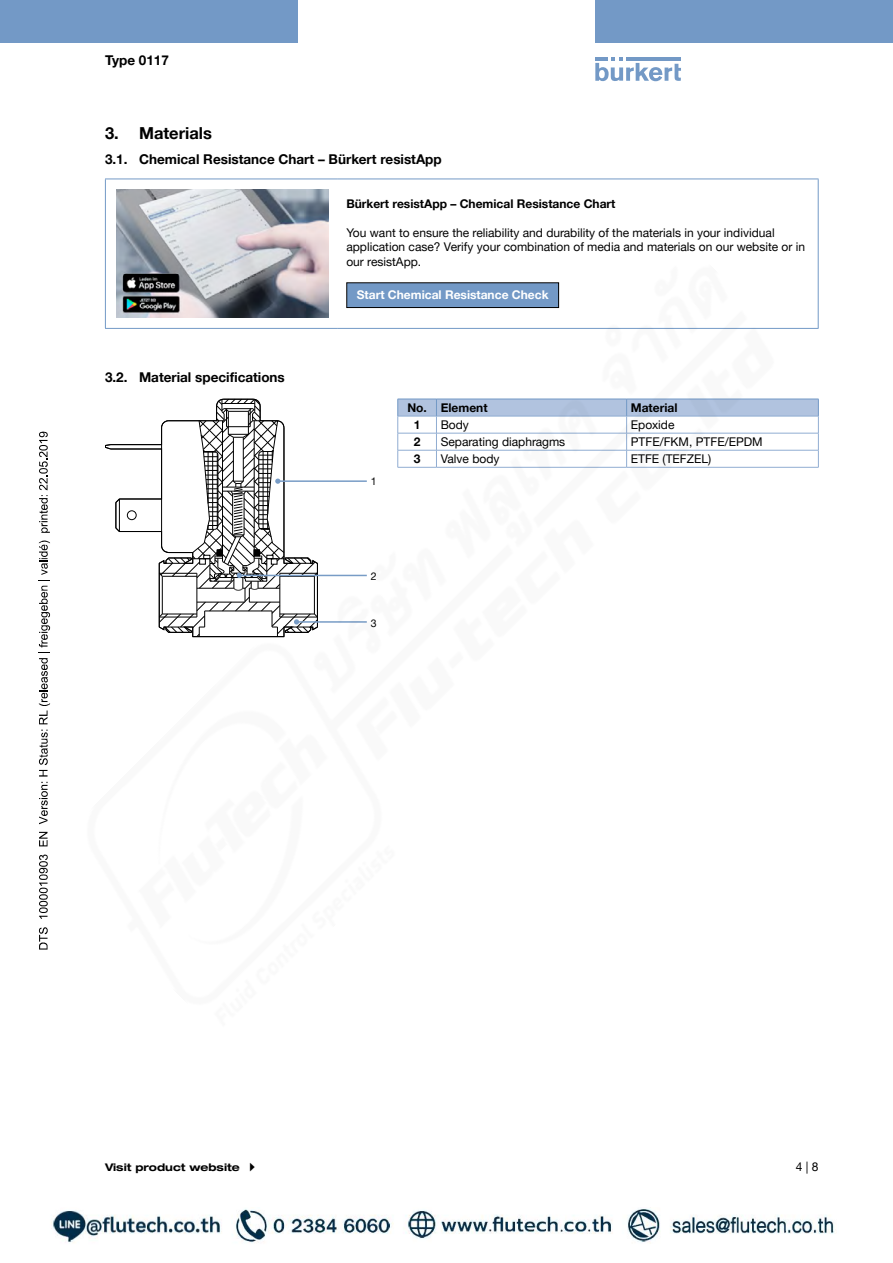
<style>
.page{position:relative;width:893px;height:1263px;background:#fff}
.page>*{position:absolute;margin:0;border:0;box-sizing:border-box;transform-origin:0 0}
.t1{font:700 16.5px "Helvetica Neue LTW1 G";color:#000}
.t2{font:700 13.5px "Helvetica Neue LTW1 G";color:#000}
.t3{font:12px/14.4px "Helvetica Neue LTW1 G";color:#000}
.t4{font:700 12px "Helvetica Neue LTW1 G";color:#000}
.t5{font:700 12px "Helvetica Neue LTW1 G";color:#fff}
.t6{font:700 expanded 10.5px "Helvetica Neue LTW1 G";color:#000}
.t7{font:10.5px "Helvetica Neue LTW1 G";color:#000}
</style>
<div class="page">
<svg style="left:595px;top:57px;width:86px;height:24px"></svg>
<hr style="left:626px;top:57px;width:55px;height:4px;background:#7399c6">
<div style="left:0;top:0;width:298px;height:42px;background:#7399c6"></div>
<div style="left:595px;top:0;width:298px;height:42px;background:#7399c6"></div>
<hr style="left:105px;top:179px;width:233px;height:1px;background:#7399c6">
<hr style="left:105px;top:179px;width:1px;height:149px;background:#7399c6">
<hr style="left:338px;top:179px;width:481px;height:1px;background:#7399c6">
<hr style="left:818px;top:179px;width:1px;height:149px;background:#7399c6">
<img style="left:116px;top:190px;width:213px;height:38px">
<svg style="left:39px;top:927px;width:4px;height:22px"></svg>
<svg style="left:39px;top:855px;width:4px;height:64px"></svg>
<svg style="left:39px;top:832px;width:4px;height:14px"></svg>
<svg style="left:39px;top:782px;width:4px;height:42px"></svg>
<svg style="left:39px;top:540px;width:4px;height:236px"></svg>
<svg style="left:39px;top:432px;width:4px;height:101px"></svg>
<img style="left:51px;top:1209px;width:785px;height:34px">
<img style="left:43px;top:228px;width:776px;height:722px">
<p class="t2" style="left:105px;top:52px;width:65px">Type 0117</p>
<h1 class="t1" style="left:105px;top:123px;width:108px">3. Materials</h1>
<p class="t2" style="left:105px;top:151px;width:338px">3.1. Chemical Resistance Chart – Bürkert resistApp</p>
<p class="t4" style="left:346px;top:196px;width:271px">Bürkert resistApp – Chemical Resistance Chart</p>
<p class="t3" style="left:346px;top:225px;width:460px">You want to ensure the reliability and durability of the materials in your individual application case? Verify your combination of media and materials on our website or in our resistApp.</p>
<p class="t5" style="left:357px;top:288px;width:193px">Start Chemical Resistance Check</p>
<p class="t2" style="left:105px;top:369px;width:181px">3.2. Material specifications</p>
<p class="t7" style="left:371px;top:475px;width:7px">1</p>
<p class="t4" style="left:407px;top:400px;width:82px">No. Element</p>
<p class="t4" style="left:631px;top:400px;width:48px">Material</p>
<p class="t4" style="left:414px;top:417px;width:8px">1</p>
<p class="t3" style="left:441px;top:417px;width:30px">Body</p>
<p class="t3" style="left:631px;top:417px;width:45px">Epoxide</p>
<p class="t4" style="left:414px;top:434px;width:8px">2</p>
<p class="t3" style="left:441px;top:434px;width:126px">Separating diaphragms</p>
<p class="t3" style="left:631px;top:434px;width:133px">PTFE/FKM, PTFE/EPDM</p>
<p class="t4" style="left:414px;top:451px;width:8px">3</p>
<p class="t3" style="left:441px;top:451px;width:60px">Valve body</p>
<p class="t3" style="left:631px;top:451px;width:82px">ETFE (TEFZEL)</p>
<p class="t7" style="left:371px;top:570px;width:7px">2</p>
<p class="t7" style="left:371px;top:616px;width:7px">3</p>
<p class="t6" style="left:105px;top:1161px;width:136px">Visit product website</p>
<p class="t3" style="left:796px;top:1159px;width:24px">4 | 8</p>
</div>
